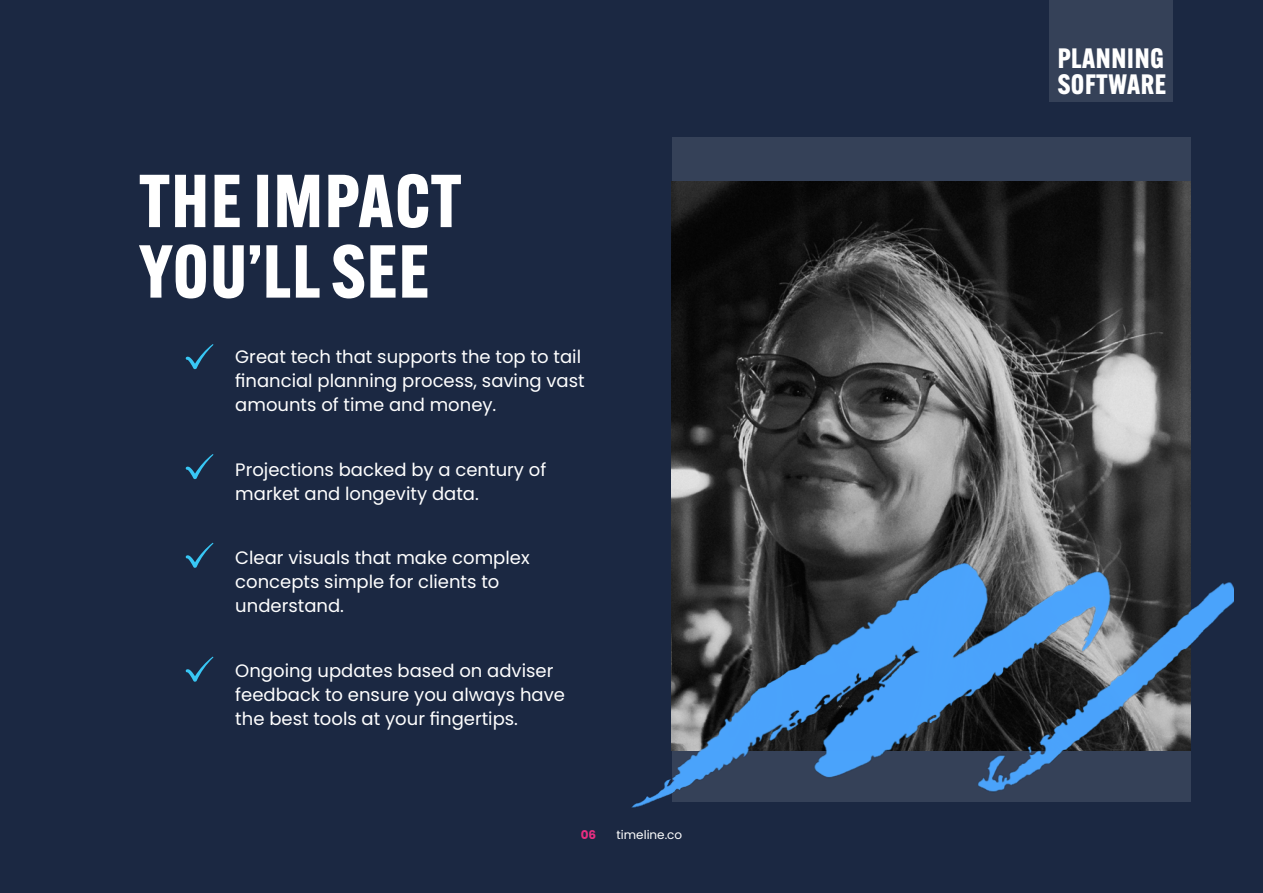
<style>
.page{position:relative;width:1263px;height:893px;background:#1b2842}
.page>*{position:absolute;margin:0;border:0;box-sizing:border-box;transform-origin:0 0}
.t1{font:700 73.2px/70.5px "Alternate Gothic ATF";letter-spacing:.02em;color:#fff}
.t2{font:700 27.45px/25.7px "Alternate Gothic ATF";letter-spacing:.02em;color:#fff}
.t3{font:18px/24px "Poppins";color:#fff}
.t4{font:12px "Poppins";color:#fff}
.t5{font:700 12px "Poppins";color:#e82e81}
</style>
<div class="page">
<div style="left:672px;top:138px;width:519px;height:664px;background:#354158"></div>
<img style="left:672px;top:181px;width:519px;height:278px">
<svg style="left:185px;top:344px;width:29px;height:25px"></svg>
<svg style="left:185px;top:454px;width:29px;height:25px"></svg>
<svg style="left:185px;top:542px;width:29px;height:26px"></svg>
<svg style="left:185px;top:656px;width:29px;height:26px"></svg>
<div style="left:1049px;top:0;width:123px;height:102px;background:#354158"></div>
<img style="left:631px;top:459px;width:603px;height:349px">
<h1 class="t1" style="left:139px;top:165px;width:324px">THE IMPACT<br>YOU’LL SEE</h1>
<p class="t3" style="left:235px;top:345px;width:351px">Great tech that supports the top to tail financial planning process, saving vast amounts of time and money.</p>
<p class="t3" style="left:235px;top:457px;width:312px">Projections backed by a century of market and longevity data.</p>
<p class="t3" style="left:235px;top:546px;width:296px">Clear visuals that make complex concepts simple for clients to understand.</p>
<p class="t3" style="left:235px;top:658px;width:331px">Ongoing updates based on adviser feedback to ensure you always have the best tools at your fingertips.</p>
<p class="t5" style="left:581px;top:828px;width:17px">06</p>
<p class="t4" style="left:617px;top:828px;width:67px">timeline.co</p>
<h2 class="t2" style="left:1058px;top:46px;width:110px">PLANNING<br>SOFTWARE</h2>
</div>
